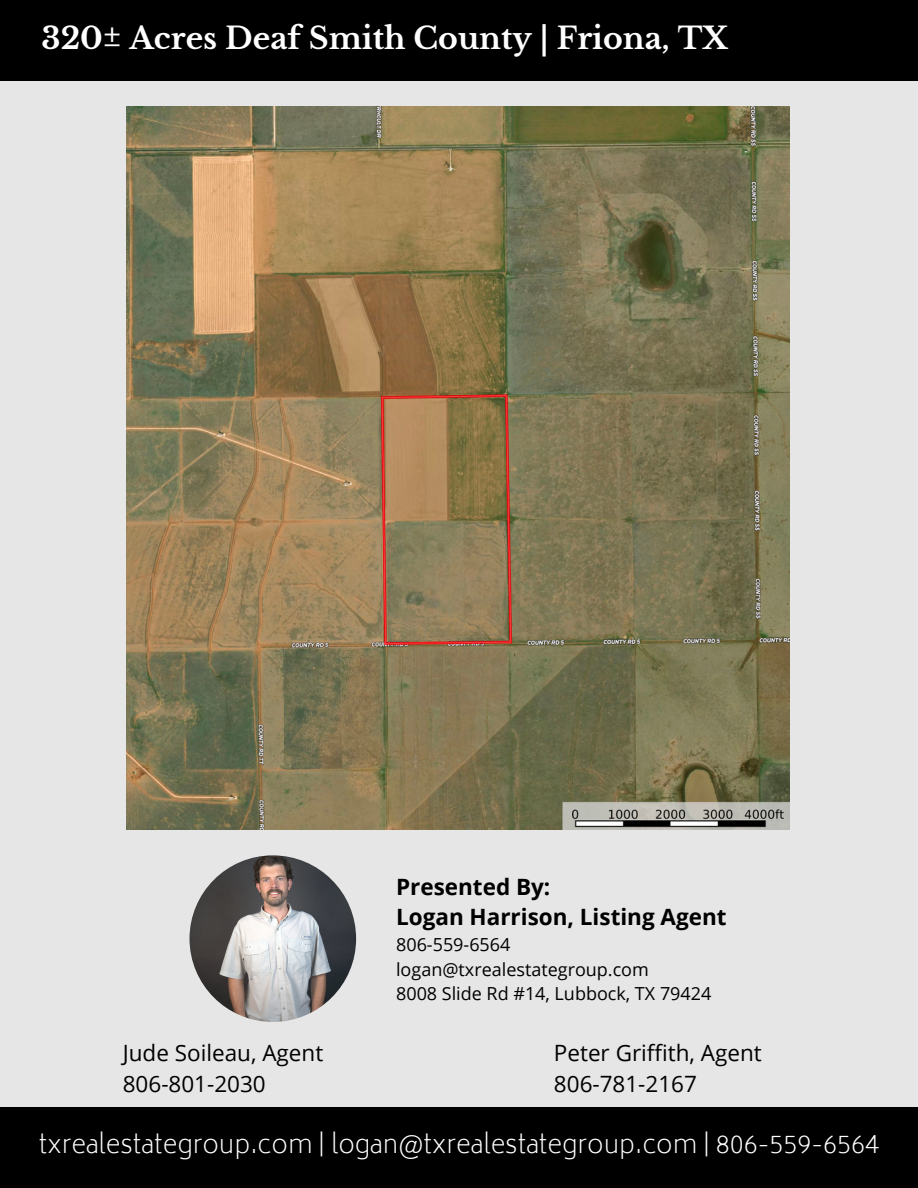
<style>
.page{position:relative;width:918px;height:1188px;background:#e6e6e6}
.page>*{position:absolute;margin:0;border:0;box-sizing:border-box;transform-origin:0 0}
.t1{font:700 30px "Libre Baskerville";color:#fff}
.t2{font:200 25.5px "Biryani";color:#fff}
.t3{font:22.5px "Open Sans";color:#000}
.t4{font:700 22.5px "Open Sans";color:#000}
.t5{font:18px "Open Sans";color:#000}
</style>
<div class="page">
<div style="left:0;top:1107px;width:918px;height:81px;background:#000"></div>
<img style="left:190px;top:855px;width:166px;height:167px;border-radius:50%">
<div style="left:0;top:0;width:918px;height:81px;background:#000"></div>
<img style="left:127px;top:106px;width:662px;height:724px">
<p class="t1" style="left:42px;top:20px;width:688px">320± Acres Deaf Smith County | Friona, TX</p>
<p class="t4" style="left:396px;top:871px;width:156px">Presented By:</p>
<p class="t4" style="left:396px;top:901px;width:332px">Logan Harrison, Listing Agent</p>
<p class="t5" style="left:396px;top:932px;width:116px">806-559-6564</p>
<p class="t5" style="left:396px;top:956px;width:254px">logan@txrealestategroup.com</p>
<p class="t5" style="left:396px;top:981px;width:317px">8008 Slide Rd #14, Lubbock, TX 79424</p>
<p class="t3" style="left:554px;top:1037px;width:209px">Peter Griffith, Agent</p>
<p class="t3" style="left:554px;top:1068px;width:145px">806-781-2167</p>
<p class="t2" style="left:39px;top:1129px;width:842px">txrealestategroup.com | logan@txrealestategroup.com | 806-559-6564</p>
<p class="t3" style="left:123px;top:1037px;width:202px">Jude Soileau, Agent</p>
<p class="t3" style="left:123px;top:1068px;width:145px">806-801-2030</p>
</div>
